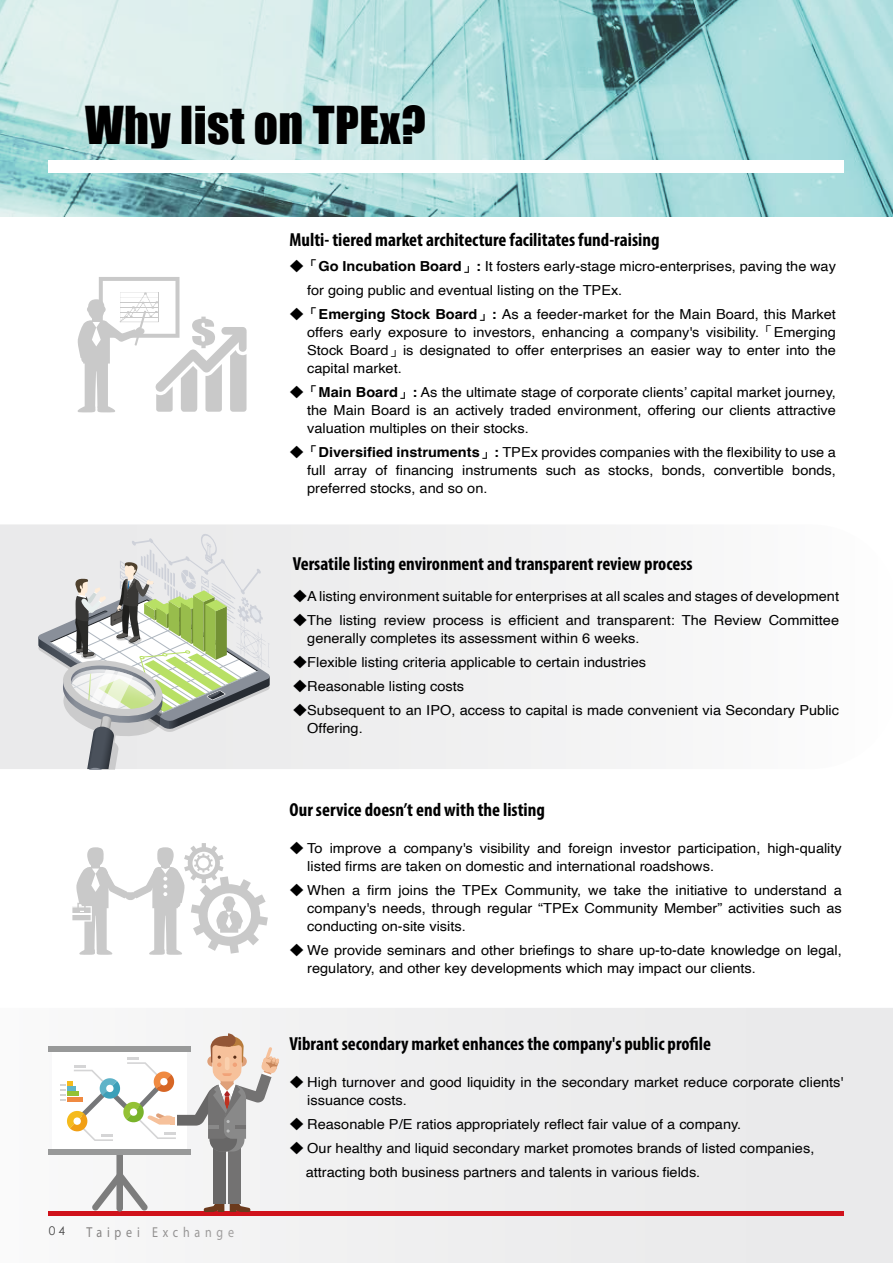
<style>
.page{position:relative;width:893px;height:1263px;background:#fff}
.page>*{position:absolute;margin:0;border:0;box-sizing:border-box;transform-origin:0 0}
.t1{font:48px "Impact";letter-spacing:.01em;color:#000}
.t2{font:700 condensed 18.9px "Myriad Pro";color:#000}
.t3{font:14.4px "Myriad Pro";letter-spacing:.4em;color:#4c4948;scale:.83 1}
.t4{font:13.8px/18px "Helvetica";color:#000;scale:1.05 1}
.t5{font:12px "Century Gothic";color:#000}
.s1{font-family:"DF Li Hei Std W3"}
.s2{font-family:"DF Li Hei Std W5"}
.s3{font-weight:700}
</style>
<div class="page">
<img style="left:0;top:0;width:893px;height:217px">
<div style="left:0;top:524px;width:631px;height:245px;background:#efeff0"></div>
<div style="left:48px;top:1008px;width:845px;height:255px;background:#ededee"></div>
<hr style="left:49px;top:1211px;width:795px;height:4px;background:#d0121b">
<svg style="left:38px;top:532px;width:232px;height:237px;background:#ced2c8"></svg>
<div style="left:49px;top:160px;width:795px;height:13px;background:#fff"></div>
<div style="left:116px;top:1058px;width:7px;height:153px;background:#7d7d7d;border-radius:3px"></div>
<div style="left:53px;top:1051px;width:134px;height:99px;background:#fff"></div>
<div style="left:49px;top:1046px;width:142px;height:5px;background:#989999"></div>
<div style="left:49px;top:1149px;width:142px;height:5px;background:#989999"></div>
<svg style="left:92px;top:1172px;width:56px;height:38px"></svg>
<svg style="left:204px;top:1203px;width:20px;height:9px"></svg>
<div style="left:213px;top:1143px;width:12px;height:61px;background:#686767"></div>
<svg style="left:230px;top:1203px;width:20px;height:9px"></svg>
<div style="left:229px;top:1143px;width:12px;height:61px;background:#737272"></div>
<svg style="left:60px;top:1033px;width:219px;height:118px"></svg>
<svg style="left:78px;top:277px;width:169px;height:136px"></svg>
<svg style="left:72px;top:843px;width:196px;height:112px"></svg>
<h1 class="t1" style="left:85px;top:88px;width:342px">Why list on TPEx?</h1>
<h2 class="t2" style="left:289px;top:228px;width:371px">Multi- tiered market architecture facilitates fund-raising</h2>
<p class="t4" style="left:307px;top:254px;width:505px;line-height:24px;text-indent:-18px"><span class="s1">◆</span><span class="s2">「</span><span class="s3">Go Incubation Board</span><span class="s2">」</span><span class="s3">:</span> It fosters early-stage micro-enterprises, paving the way for going public and eventual listing on the TPEx.</p>
<p class="t4" style="left:307px;top:305px;width:505px;text-align:justify;text-indent:-18px"><span class="s1">◆</span><span class="s2">「</span><span class="s3">Emerging Stock Board</span><span class="s2">」</span><span class="s3">:</span> As a feeder-market for the Main Board, this Market offers early exposure to investors, enhancing a company's visibility.<span class="s1">「</span>Emerging Stock Board<span class="s1">」</span>is designated to offer enterprises an easier way to enter into the capital market.</p>
<p class="t4" style="left:307px;top:383px;width:505px;text-align:justify;text-indent:-18px"><span class="s1">◆</span><span class="s2">「</span><span class="s3">Main Board</span><span class="s2">」</span><span class="s3">:</span> As the ultimate stage of corporate clients’ capital market journey, the Main Board is an actively traded environment, offering our clients attractive valuation multiples on their stocks.</p>
<p class="t4" style="left:307px;top:443px;width:505px;text-align:justify;text-indent:-18px"><span class="s1">◆</span><span class="s2">「</span><span class="s3">Diversified instruments</span><span class="s2">」</span><span class="s3">:</span> TPEx provides companies with the flexibility to use a full array of financing instruments such as stocks, bonds, convertible bonds, preferred stocks, and so on.</p>
<h2 class="t2" style="left:293px;top:552px;width:401px">Versatile listing environment and transparent review process</h2>
<p class="t4" style="left:293px;top:587px;width:522px"><span class="s1">◆</span>A listing environment suitable for enterprises at all scales and stages of development</p>
<p class="t4" style="left:307px;top:611px;width:508px;text-indent:-15px"><span class="s1">◆</span>The listing review process is efficient and transparent: The Review Committee generally completes its assessment within 6 weeks.</p>
<p class="t4" style="left:293px;top:653px;width:338px"><span class="s1">◆</span>Flexible listing criteria applicable to certain industries</p>
<p class="t4" style="left:293px;top:677px;width:165px"><span class="s1">◆</span>Reasonable listing costs</p>
<p class="t4" style="left:307px;top:701px;width:508px;text-indent:-15px"><span class="s1">◆</span>Subsequent to an IPO, access to capital is made convenient via Secondary Public<br>Offering.</p>
<h2 class="t2" style="left:289px;top:798px;width:257px">Our service doesn’t end with the listing</h2>
<p class="t4" style="left:307px;top:839px;width:511px;text-indent:-18px"><span class="s1">◆</span> To improve a company's visibility and foreign investor participation, high-quality listed firms are taken on domestic and international roadshows.</p>
<p class="t4" style="left:307px;top:881px;width:511px;text-align:justify;text-indent:-18px"><span class="s1">◆</span> When a firm joins the TPEx Community, we take the initiative to understand a company's needs, through regular “TPEx Community Member” activities such as conducting on-site visits.</p>
<p class="t4" style="left:307px;top:941px;width:511px;text-indent:-18px"><span class="s1">◆</span> We provide seminars and other briefings to share up-to-date knowledge on legal, regulatory, and other key developments which may impact our clients.</p>
<h2 class="t2" style="left:289px;top:1032px;width:423px">Vibrant secondary market enhances the company's public profile</h2>
<p class="t5" style="left:49px;top:1223px;width:18px">04</p>
<p class="t3" style="left:86px;top:1223px;width:179px">Taipei Exchange</p>
<p class="t4" style="left:307px;top:1073px;width:512px;text-indent:-18px"><span class="s1">◆</span> High turnover and good liquidity in the secondary market reduce corporate clients' issuance costs.</p>
<p class="t4" style="left:289px;top:1115px;width:432px"><span class="s1">◆</span> Reasonable P/E ratios appropriately reflect fair value of a company.</p>
<p class="t4" style="left:306px;top:1136px;width:486px;line-height:24px;text-indent:-16px"><span class="s1">◆</span> Our healthy and liquid secondary market promotes brands of listed companies, attracting both business partners and talents in various fields.</p>
</div>
